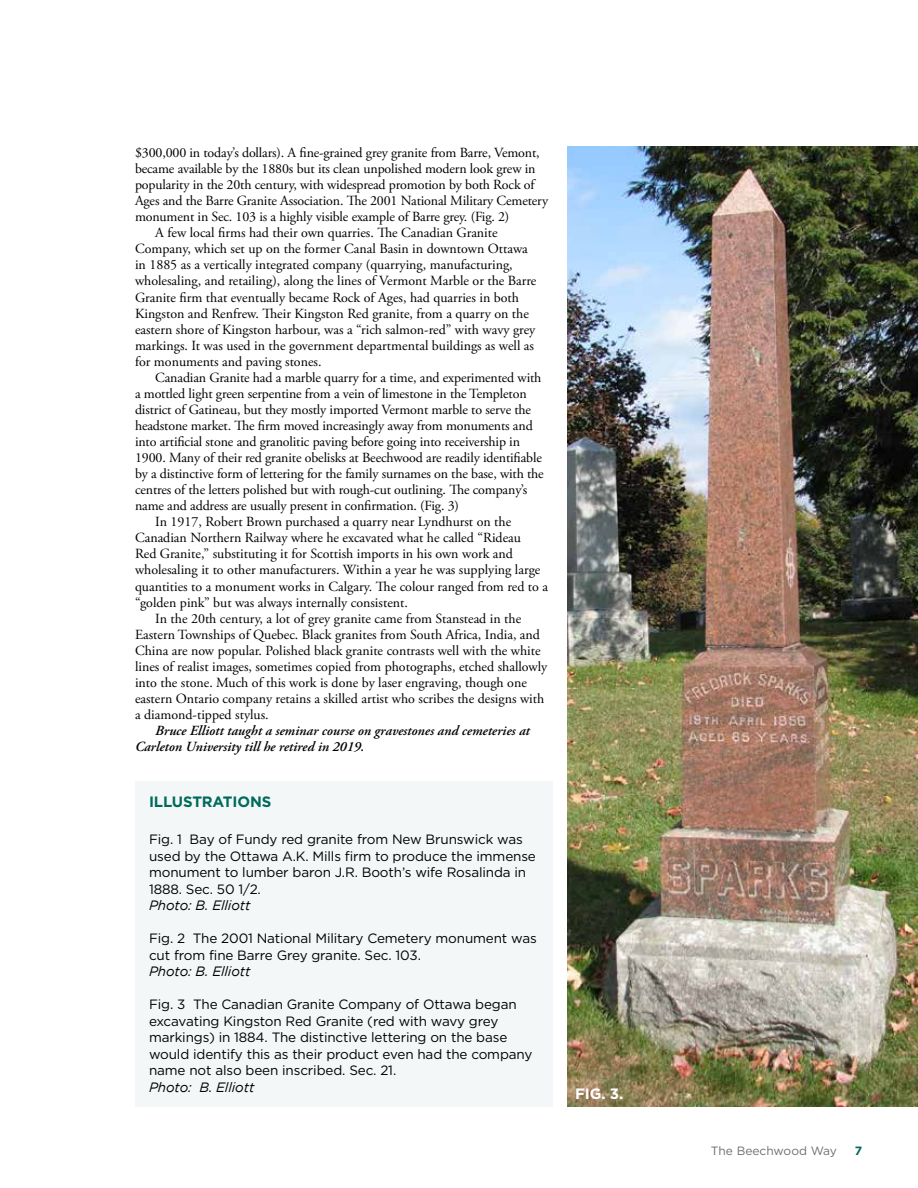
<style>
.page{position:relative;width:918px;height:1188px;background:#fff}
.page>*{position:absolute;margin:0;border:0;box-sizing:border-box;transform-origin:0 0}
.t1{font:700 15px "Gotham";letter-spacing:-.01em;color:#006a5b}
.t2{font:700 15px "Gotham";color:#fff}
.t3{font:13.95px "Adobe Garamond Pro";color:#000}
.t4{font:italic 600 13.95px/16px "Adobe Garamond Pro";color:#000}
.t5{font:13.5px/16.5px "Gotham";letter-spacing:-.01em;color:#000}
.t6{font:italic 13.5px "Gotham";letter-spacing:-.01em;color:#000}
.t7{font:12px "Gotham";color:#6d6e71}
.t8{font:700 12px "Gotham";color:#006a5b}
</style>
<div class="page">
<img style="left:567px;top:147px;width:351px;height:960px">
<div style="left:135px;top:781px;width:417px;height:325px;background:#f3f7f7"></div>
<p class="t3" style="left:135px;top:144px;width:406px">$300,000 in today’s dollars). A fine-grained grey granite from Barre, Vemont,</p>
<p class="t3" style="left:135px;top:160px;width:402px">became available by the 1880s but its clean unpolished modern look grew in</p>
<p class="t3" style="left:135px;top:176px;width:401px">popularity in the 20th century, with widespread promotion by both Rock of</p>
<p class="t3" style="left:135px;top:192px;width:415px">Ages and the Barre Granite Association. The 2001 National Military Cemetery</p>
<p class="t3" style="left:135px;top:208px;width:376px">monument in Sec. 103 is a highly visible example of Barre grey. (Fig. 2)</p>
<p class="t3" style="left:155px;top:224px;width:344px">A few local firms had their own quarries. The Canadian Granite</p>
<p class="t3" style="left:135px;top:241px;width:394px">Company, which set up on the former Canal Basin in downtown Ottawa</p>
<p class="t3" style="left:135px;top:257px;width:379px">in 1885 as a vertically integrated company (quarrying, manufacturing,</p>
<p class="t3" style="left:135px;top:273px;width:403px">wholesaling, and retailing), along the lines of Vermont Marble or the Barre</p>
<p class="t3" style="left:135px;top:289px;width:386px">Granite firm that eventually became Rock of Ages, had quarries in both</p>
<p class="t3" style="left:135px;top:305px;width:395px">Kingston and Renfrew. Their Kingston Red granite, from a quarry on the</p>
<p class="t3" style="left:135px;top:321px;width:402px">eastern shore of Kingston harbour, was a “rich salmon-red” with wavy grey</p>
<p class="t3" style="left:135px;top:337px;width:401px">markings. It was used in the government departmental buildings as well as</p>
<p class="t3" style="left:135px;top:353px;width:188px">for monuments and paving stones.</p>
<p class="t3" style="left:155px;top:369px;width:388px">Canadian Granite had a marble quarry for a time, and experimented with</p>
<p class="t3" style="left:135px;top:385px;width:393px">a mottled light green serpentine from a vein of limestone in the Templeton</p>
<p class="t3" style="left:135px;top:401px;width:398px">district of Gatineau, but they mostly imported Vermont marble to serve the</p>
<p class="t3" style="left:135px;top:417px;width:399px">headstone market. The firm moved increasingly away from monuments and</p>
<p class="t3" style="left:135px;top:433px;width:387px">into artificial stone and granolitic paving before going into receivership in</p>
<p class="t3" style="left:135px;top:449px;width:408px">1900. Many of their red granite obelisks at Beechwood are readily identifiable</p>
<p class="t3" style="left:135px;top:465px;width:410px">by a distinctive form of lettering for the family surnames on the base, with the</p>
<p class="t3" style="left:135px;top:481px;width:394px">centres of the letters polished but with rough-cut outlining. The company’s</p>
<p class="t3" style="left:135px;top:497px;width:326px">name and address are usually present in confirmation. (Fig. 3)</p>
<p class="t3" style="left:155px;top:514px;width:358px">In 1917, Robert Brown purchased a quarry near Lyndhurst on the</p>
<p class="t3" style="left:135px;top:530px;width:388px">Canadian Northern Railway where he excavated what he called “Rideau</p>
<p class="t3" style="left:135px;top:546px;width:379px">Red Granite,” substituting it for Scottish imports in his own work and</p>
<p class="t3" style="left:135px;top:562px;width:407px">wholesaling it to other manufacturers. Within a year he was supplying large</p>
<p class="t3" style="left:135px;top:578px;width:415px">quantities to a monument works in Calgary. The colour ranged from red to a</p>
<p class="t3" style="left:135px;top:594px;width:274px">“golden pink” but was always internally consistent.</p>
<p class="t3" style="left:155px;top:610px;width:368px">In the 20th century, a lot of grey granite came from Stanstead in the</p>
<p class="t3" style="left:135px;top:626px;width:407px">Eastern Townships of Quebec. Black granites from South Africa, India, and</p>
<p class="t3" style="left:135px;top:642px;width:407px">China are now popular. Polished black granite contrasts well with the white</p>
<p class="t3" style="left:135px;top:658px;width:414px">lines of realist images, sometimes copied from photographs, etched shallowly</p>
<p class="t3" style="left:135px;top:674px;width:393px">into the stone. Much of this work is done by laser engraving, though one</p>
<p class="t3" style="left:135px;top:690px;width:411px">eastern Ontario company retains a skilled artist who scribes the designs with</p>
<p class="t3" style="left:135px;top:706px;width:135px">a diamond-tipped stylus.</p>
<p class="t4" style="left:135px;top:723px;width:396px;text-indent:20px">Bruce Elliott taught a seminar course on gravestones and cemeteries at<br>Carleton University till he retired in 2019.</p>
<p class="t1" style="left:149px;top:791px;width:124px">ILLUSTRATIONS</p>
<p class="t5" style="left:149px;top:831px;width:388px">Fig. 1 Bay of Fundy red granite from New Brunswick was used by the Ottawa A.K. Mills firm to produce the immense monument to lumber baron J.R. Booth’s wife Rosalinda in 1888. Sec. 50 1/2.</p>
<p class="t6" style="left:149px;top:898px;width:103px">Photo: B. Elliott</p>
<p class="t5" style="left:149px;top:930px;width:389px">Fig. 2 The 2001 National Military Cemetery monument was cut from fine Barre Grey granite. Sec. 103.</p>
<p class="t6" style="left:149px;top:964px;width:103px">Photo: B. Elliott</p>
<p class="t5" style="left:149px;top:996px;width:385px">Fig. 3 The Canadian Granite Company of Ottawa began excavating Kingston Red Granite (red with wavy grey markings) in 1884. The distinctive lettering on the base would identify this as their product even had the company name not also been inscribed. Sec. 21.</p>
<p class="t6" style="left:149px;top:1079px;width:107px">Photo: B. Elliott</p>
<p class="t2" style="left:575px;top:1084px;width:50px">FIG. 3.</p>
<p class="t7" style="left:711px;top:1145px;width:127px">The Beechwood Way</p>
<p class="t8" style="left:855px;top:1143px;width:9px">7</p>
</div>
